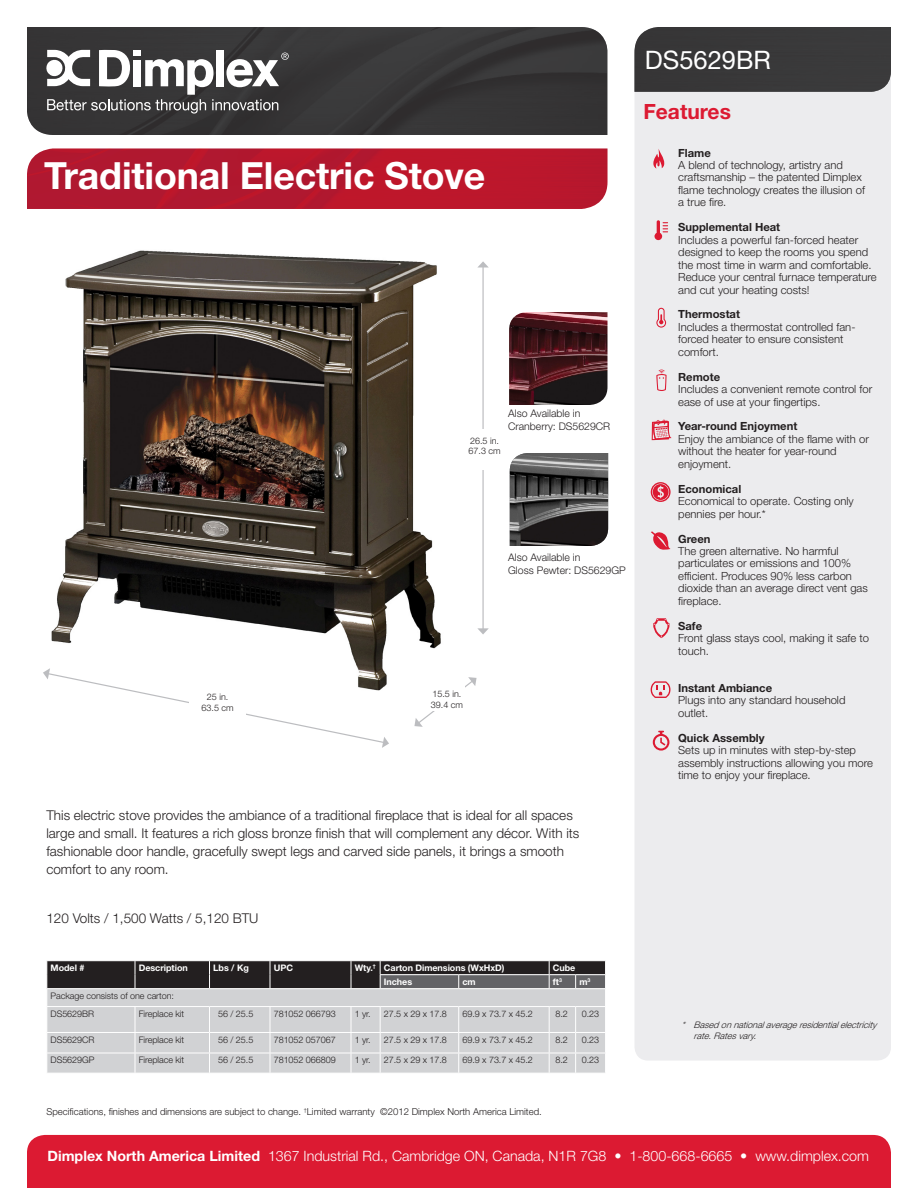
<style>
.page{position:relative;width:918px;height:1188px;background:#fff}
.page>*{position:absolute;margin:0;border:0;box-sizing:border-box;transform-origin:0 0}
.t1{font:700 37.5px "Helvetica Neue LT Std";letter-spacing:-.005em;color:#fff}
.t2{font:25.5px "Helvetica Neue LT Std";color:#fff}
.t3{font:700 21px "Helvetica Neue LT Std";color:#dc1a32}
.t4{font:300 14.25px "Helvetica Neue LT Std";color:#fff}
.t5{font:300 13.5px/18px "Helvetica Neue LT Std";color:#231f20}
.t6{font:300 11.25px/12.5px "Helvetica Neue LT Std";color:#231f20}
.t7{font:700 11.25px "Helvetica Neue LT Std";color:#231f20}
.t8{font:300 10.5px/12.6px "Helvetica Neue LT Std";color:#231f20}
.t9{font:300 9.6px "Helvetica Neue LT Std";color:#231f20}
.t10{font:300 9px "Helvetica Neue LT Std";letter-spacing:-.005em;color:#231f20}
.t11{font:700 9px "Helvetica Neue LT Std";letter-spacing:-.005em;color:#fff}
.t12{font:italic 300 9px/10.5px "Helvetica Neue LT Std";color:#231f20}
.s1{font-weight:700}
</style>
<div class="page">
<div style="left:635px;top:92px;width:256px;height:969px;background:#ececee"></div>
<div style="left:27px;top:27px;width:580px;height:108px;background:#363536"></div>
<div style="left:27px;top:148px;width:581px;height:61px;background:#b7172d"></div>
<svg style="left:46px;top:50px;width:243px;height:64px"></svg>
<div style="left:634px;top:27px;width:257px;height:65px;background:#393839"></div>
<div style="left:27px;top:1135px;width:864px;height:20px;background:#dc1a32"></div>
<div style="left:27px;top:1155px;width:864px;height:33px;background:#dc1a32"></div>
<img style="left:51px;top:250px;width:390px;height:418px">
<hr style="left:482px;top:267px;width:2px;height:362px;background:#bcbdc0">
<svg style="left:478px;top:261px;width:10px;height:6px"></svg>
<svg style="left:477px;top:628px;width:12px;height:6px"></svg>
<div style="left:465px;top:429px;width:34px;height:41px;background:#fff"></div>
<svg style="left:414px;top:677px;width:63px;height:50px"></svg>
<div style="left:418px;top:685px;width:46px;height:26px;background:#fff"></div>
<svg style="left:43px;top:668px;width:346px;height:80px"></svg>
<div style="left:189px;top:699px;width:57px;height:64px;background:#fff"></div>
<svg style="left:46px;top:960px;width:560px;height:113px;background:#aeaeb0"></svg>
<svg style="left:653px;top:149px;width:11px;height:20px"></svg>
<svg style="left:655px;top:220px;width:13px;height:20px"></svg>
<svg style="left:656px;top:308px;width:10px;height:20px"></svg>
<svg style="left:652px;top:420px;width:20px;height:20px"></svg>
<svg style="left:656px;top:370px;width:11px;height:21px"></svg>
<svg style="left:653px;top:618px;width:16px;height:20px"></svg>
<svg style="left:650px;top:531px;width:21px;height:20px"></svg>
<svg style="left:651px;top:482px;width:20px;height:20px"></svg>
<svg style="left:651px;top:681px;width:19px;height:17px"></svg>
<svg style="left:653px;top:731px;width:16px;height:20px"></svg>
<img style="left:509px;top:312px;width:99px;height:93px">
<img style="left:510px;top:453px;width:98px;height:93px">
<p class="t2" style="left:645px;top:44px;width:128px">DS5629BR</p>
<p class="t1" style="left:44px;top:152px;width:443px">Traditional Electric Stove</p>
<p class="t8" style="left:508px;top:407px;width:104px">Also Available in<br>Cranberry: DS5629CR</p>
<p class="t10" style="left:470px;top:435px;width:31px">26.5 in.</p>
<p class="t10" style="left:469px;top:445px;width:34px">67.3 cm</p>
<p class="t10" style="left:207px;top:691px;width:23px">25 in.</p>
<p class="t10" style="left:202px;top:702px;width:34px">63.5 cm</p>
<p class="t8" style="left:508px;top:551px;width:74px">Also Available in</p>
<p class="t8" style="left:508px;top:563px;width:119px">Gloss Pewter: DS5629GP</p>
<p class="t10" style="left:432px;top:688px;width:31px">15.5 in.</p>
<p class="t10" style="left:431px;top:699px;width:34px">39.4 cm</p>
<p class="t5" style="left:46px;top:806px;width:534px">This electric stove provides the ambiance of a traditional fireplace that is ideal for all spaces large and small. It features a rich gloss bronze finish that will complement any décor. With its fashionable door handle, gracefully swept legs and carved side panels, it brings a smooth comfort to any room.</p>
<p class="t5" style="left:46px;top:909px;width:214px">120 Volts / 1,500 Watts / 5,120 BTU</p>
<p class="t11" style="left:51px;top:962px;width:35px">Model #</p>
<p class="t11" style="left:139px;top:962px;width:51px">Description</p>
<p class="t11" style="left:213px;top:962px;width:37px">Lbs / Kg</p>
<p class="t11" style="left:274px;top:962px;width:21px">UPC</p>
<p class="t11" style="left:355px;top:962px;width:23px">Wty.<sup>†</sup></p>
<p class="t11" style="left:384px;top:962px;width:122px">Carton Dimensions (WxHxD)</p>
<p class="t11" style="left:553px;top:962px;width:24px">Cube</p>
<p class="t11" style="left:384px;top:976px;width:30px">Inches</p>
<p class="t11" style="left:463px;top:976px;width:15px">cm</p>
<p class="t11" style="left:553px;top:976px;width:10px">ft<sup>3</sup></p>
<p class="t11" style="left:579px;top:976px;width:13px">m<sup>3</sup></p>
<p class="t10" style="left:51px;top:990px;width:125px">Package consists of one carton:</p>
<p class="t10" style="left:51px;top:1008px;width:45px">DS5629BR</p>
<p class="t10" style="left:139px;top:1008px;width:47px">Fireplace kit</p>
<p class="t10" style="left:218px;top:1008px;width:37px">56 / 25.5</p>
<p class="t10" style="left:274px;top:1008px;width:64px">781052 066793</p>
<p class="t10" style="left:355px;top:1008px;width:18px">1 yr.</p>
<p class="t10" style="left:384px;top:1008px;width:65px">27.5 x 29 x 17.8</p>
<p class="t10" style="left:463px;top:1008px;width:72px">69.9 x 73.7 x 45.2</p>
<p class="t10" style="left:555px;top:1008px;width:14px">8.2</p>
<p class="t10" style="left:582px;top:1008px;width:19px">0.23</p>
<p class="t10" style="left:51px;top:1034px;width:45px">DS5629CR</p>
<p class="t10" style="left:139px;top:1034px;width:47px">Fireplace kit</p>
<p class="t10" style="left:218px;top:1034px;width:37px">56 / 25.5</p>
<p class="t10" style="left:274px;top:1034px;width:64px">781052 057067</p>
<p class="t10" style="left:355px;top:1034px;width:18px">1 yr.</p>
<p class="t10" style="left:384px;top:1034px;width:65px">27.5 x 29 x 17.8</p>
<p class="t10" style="left:463px;top:1034px;width:72px">69.9 x 73.7 x 45.2</p>
<p class="t10" style="left:555px;top:1034px;width:14px">8.2</p>
<p class="t10" style="left:582px;top:1034px;width:19px">0.23</p>
<p class="t10" style="left:51px;top:1055px;width:45px">DS5629GP</p>
<p class="t10" style="left:139px;top:1055px;width:47px">Fireplace kit</p>
<p class="t10" style="left:218px;top:1055px;width:37px">56 / 25.5</p>
<p class="t10" style="left:274px;top:1055px;width:64px">781052 066809</p>
<p class="t10" style="left:355px;top:1055px;width:18px">1 yr.</p>
<p class="t10" style="left:384px;top:1055px;width:65px">27.5 x 29 x 17.8</p>
<p class="t10" style="left:463px;top:1055px;width:72px">69.9 x 73.7 x 45.2</p>
<p class="t10" style="left:555px;top:1055px;width:14px">8.2</p>
<p class="t10" style="left:582px;top:1055px;width:19px">0.23</p>
<p class="t9" style="left:46px;top:1105px;width:497px">Specifications, finishes and dimensions are subject to change. <sup>†</sup>Limited warranty ©2012 Dimplex North America Limited.</p>
<h3 class="t3" style="left:643px;top:99px;width:89px">Features</h3>
<p class="t7" style="left:678px;top:146px;width:34px">Flame</p>
<p class="t6" style="left:678px;top:159px;width:188px">A blend of technology, artistry and craftsmanship – the patented Dimplex flame technology creates the illusion of a true fire.</p>
<p class="t7" style="left:678px;top:220px;width:104px">Supplemental Heat</p>
<p class="t6" style="left:678px;top:233px;width:200px">Includes a powerful fan-forced heater designed to keep the rooms you spend the most time in warm and comfortable.<br>Reduce your central furnace temperature and cut your heating costs!</p>
<p class="t7" style="left:678px;top:307px;width:63px">Thermostat</p>
<p class="t6" style="left:678px;top:320px;width:179px">Includes a thermostat controlled fan&shy;forced heater to ensure consistent comfort.</p>
<p class="t7" style="left:678px;top:370px;width:44px">Remote</p>
<p class="t6" style="left:678px;top:383px;width:196px">Includes a convenient remote control for ease of use at your fingertips.</p>
<p class="t7" style="left:678px;top:420px;width:121px">Year-round Enjoyment</p>
<p class="t6" style="left:678px;top:432px;width:192px">Enjoy the ambiance of the flame with or without the heater for year-round enjoyment.</p>
<p class="t7" style="left:678px;top:482px;width:65px">Economical</p>
<p class="t6" style="left:678px;top:495px;width:177px">Economical to operate. Costing only pennies per hour.*</p>
<p class="t7" style="left:678px;top:532px;width:34px">Green</p>
<p class="t6" style="left:678px;top:545px;width:191px">The green alternative. No harmful particulates or emissions and 100% efficient. Produces 90% less carbon dioxide than an average direct vent gas fireplace.</p>
<p class="t7" style="left:678px;top:619px;width:25px">Safe</p>
<p class="t6" style="left:678px;top:632px;width:192px">Front glass stays cool, making it safe to touch.</p>
<p class="t7" style="left:678px;top:681px;width:95px">Instant Ambiance</p>
<p class="t6" style="left:678px;top:694px;width:169px">Plugs into any standard household outlet.</p>
<p class="t7" style="left:678px;top:731px;width:88px">Quick Assembly</p>
<p class="t6" style="left:678px;top:744px;width:196px">Sets up in minutes with step-by-step assembly instructions allowing you more time to enjoy your fireplace.</p>
<p class="t12" style="left:694px;top:1020px;width:184px;text-indent:-12px">* Basedonnationalaverageresidentialelectricity rate.Ratesvary.</p>
<p class="t4" style="left:48px;top:1148px;width:823px"><span class="s1">Dimplex North America Limited</span> 1367 Industrial Rd., Cambridge ON, Canada, N1R 7G8 • 1-800-668-6665 • www.dimplex.com</p>
</div>
